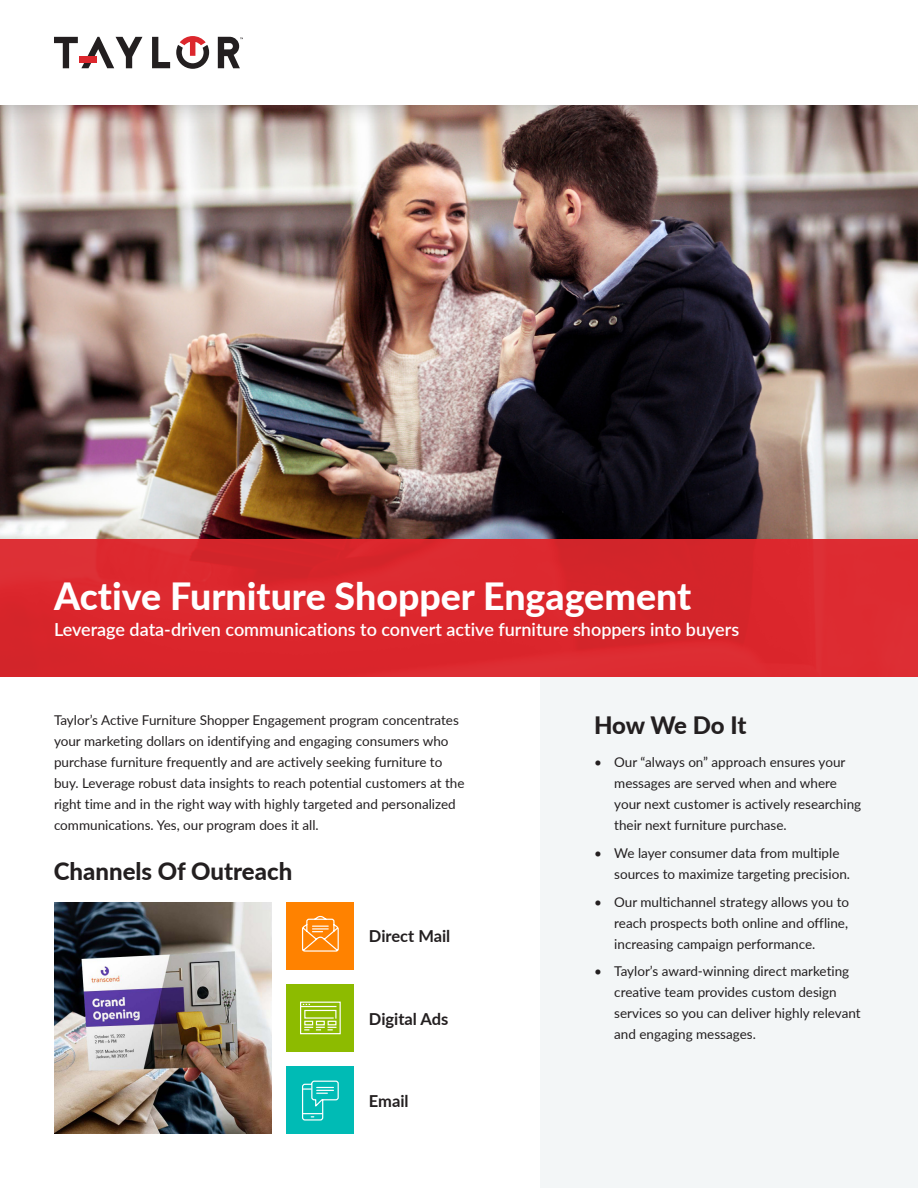
<style>
.page{position:relative;width:918px;height:1188px;background:#fff}
.page>*{position:absolute;margin:0;border:0;box-sizing:border-box;transform-origin:0 0}
.t1{font:800 37.5px "Lato";color:#fff}
.t2{font:800 24px "Lato";color:#231f20}
.H1_Subtitle{font:600 18px "Lato";color:#fff}
.Bullets_1{font:700 16.5px "Lato";color:#231f20}
.Body_Copy{font:13.5px/21px "Lato";color:#231f20}
</style>
<div class="page">
<div style="left:540px;top:459px;width:378px;height:729px;background:#f3f6f7"></div>
<img style="left:0;top:127px;width:918px;height:413px">
<div style="left:0;top:0;width:918px;height:127px;background:#231f20;opacity:.3"></div>
<div style="left:0;top:0;width:918px;height:105px;background:#fff"></div>
<div style="left:287px;top:902px;width:67px;height:67px;background:#ff8200"></div>
<svg style="left:302px;top:915px;width:37px;height:37px"></svg>
<div style="left:287px;top:1067px;width:67px;height:67px;background:#00bbb5"></div>
<svg style="left:302px;top:1080px;width:37px;height:41px"></svg>
<div style="left:287px;top:984px;width:67px;height:67px;background:#8dbb00"></div>
<div style="left:300px;top:1002px;width:41px;height:32px;border:1px solid #fff"></div>
<hr style="left:301px;top:1006px;width:35px;height:1px;background:#fff">
<svg style="left:303px;top:1004px;width:34px;height:27px"></svg>
<img style="left:54px;top:902px;width:218px;height:232px">
<svg style="left:218px;top:37px;width:25px;height:31px"></svg>
<svg style="left:152px;top:37px;width:18px;height:31px"></svg>
<svg style="left:54px;top:37px;width:88px;height:31px"></svg>
<div style="left:80px;top:56px;width:17px;height:6px;background:#dc272d"></div>
<svg style="left:176px;top:36px;width:33px;height:33px"></svg>
<div style="left:0;top:540px;width:918px;height:137px;background:#dc272d"></div>
<h1 class="t1" style="left:54px;top:569px;width:639px">Active Furniture Shopper Engagement</h1>
<p class="H1_Subtitle" style="left:54px;top:617px;width:687px">Leverage data-driven communications to convert active furniture shoppers into buyers</p>
<p class="Body_Copy" style="left:54px;top:709px;width:412px">Taylor’s Active Furniture Shopper Engagement program concentrates your marketing dollars on identifying and engaging consumers who purchase furniture frequently and are actively seeking furniture to buy. Leverage robust data insights to reach potential customers at the right time and in the right way with highly targeted and personalized communications. Yes, our program does it all.</p>
<h2 class="t2" style="left:594px;top:707px;width:154px">How We Do It</h2>
<h2 class="t2" style="left:54px;top:853px;width:240px">Channels Of Outreach</h2>
<p class="Body_Copy" style="left:614px;top:751px;width:249px;text-indent:-20px">• Our “always on” approach ensures your messages are served when and where your next customer is actively researching their next furniture purchase.</p>
<p class="Body_Copy" style="left:614px;top:842px;width:237px;text-indent:-20px">• We layer consumer data from multiple sources to maximize targeting precision.</p>
<p class="Body_Copy" style="left:614px;top:891px;width:236px;text-align:justify;text-indent:-20px">• Our multichannel strategy allows you to reach prospects both online and offline, increasing campaign performance.</p>
<p class="Body_Copy" style="left:614px;top:960px;width:248px;text-indent:-20px">• Taylor’s award-winning direct marketing creative team provides custom design services so you can deliver highly relevant and engaging messages.</p>
<p class="Bullets_1" style="left:369px;top:924px;width:83px">Direct Mail</p>
<p class="Bullets_1" style="left:369px;top:1006px;width:81px">Digital Ads</p>
<p class="Bullets_1" style="left:369px;top:1089px;width:41px">Email</p>
</div>
